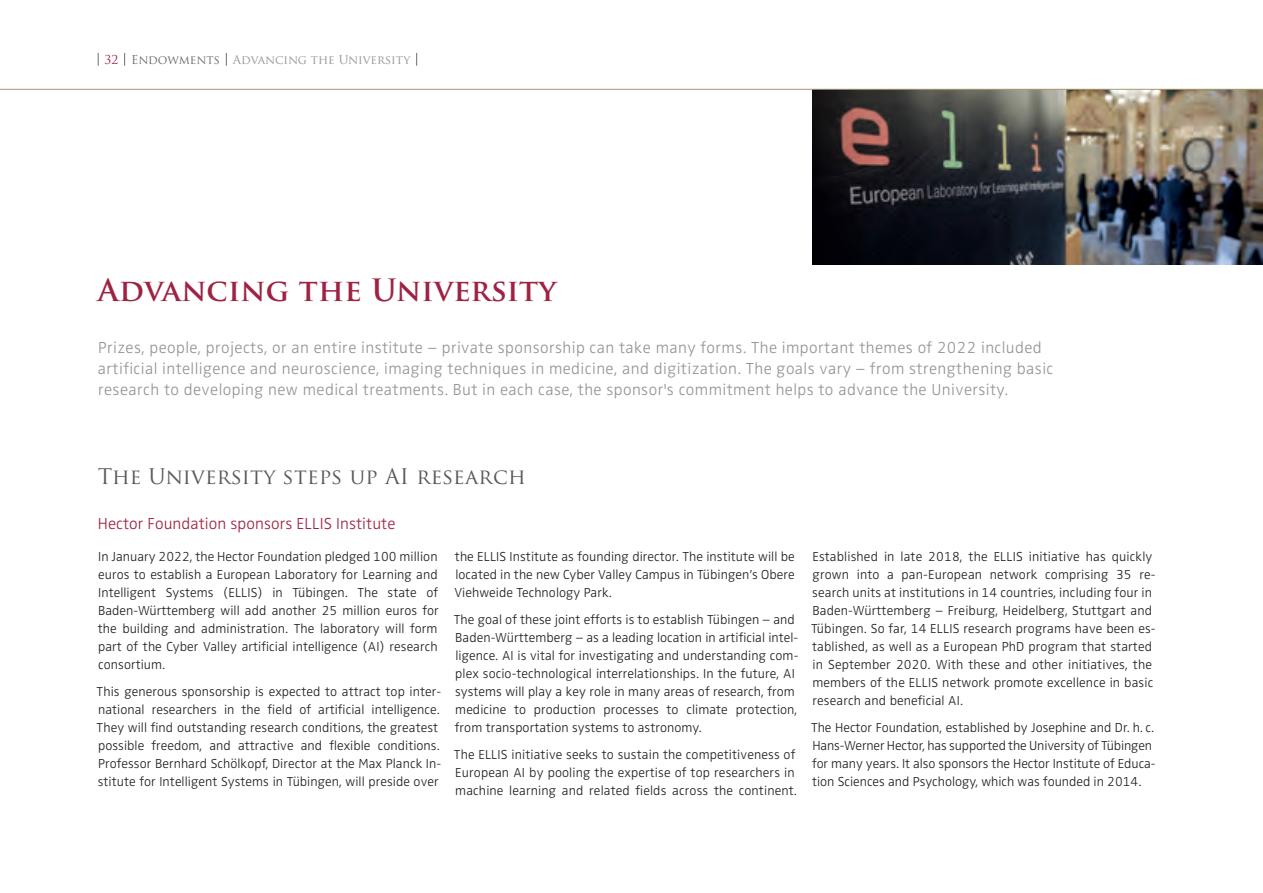
<style>
.page{position:relative;width:1263px;height:893px;background:#fff}
.page>*{position:absolute;margin:0;border:0;box-sizing:border-box;transform-origin:0 0}
.t1{font:700 30px "Trajan Pro";letter-spacing:.01em;color:#9e2343}
.t2{font:21px "Trajan Pro";letter-spacing:.01em;color:#57585a}
.t3{font:300 16.5px/21px "Zwo OT";letter-spacing:.025em;color:#939598}
.t4{font:300 16.5px "Zwo OT";letter-spacing:.005em;color:#9e2343}
.t5{font:300 13.5px/18px "Zwo OT";letter-spacing:.005em;color:#231f20}
.t6{font:12px "Trajan Pro";color:#939598}
.s1{color:#9e2343}
.s2{color:#6c6d70}
</style>
<div class="page">
<svg style="left:98px;top:53px;width:1px;height:13px"></svg>
<svg style="left:124px;top:53px;width:1px;height:13px"></svg>
<svg style="left:226px;top:53px;width:1px;height:13px"></svg>
<svg style="left:416px;top:53px;width:1px;height:13px"></svg>
<img style="left:812px;top:90px;width:451px;height:174px">
<hr style="left:0;top:89px;width:1263px;height:1px;background:#a7996e">
<p class="t6" style="left:105px;top:52px;width:307px"><span class="s1">32</span> <span class="s2">Endowments</span> Advancing the University</p>
<h1 class="t1" style="left:98px;top:272px;width:460px">Advancing the University</h1>
<p class="t3" style="left:98px;top:337px;width:957px">Prizes, people, projects, or an entire institute – private sponsorship can take many forms. The important themes of 2022 included artificial intelligence and neuroscience, imaging techniques in medicine, and digitization. The goals vary – from strengthening basic research to developing new medical treatments. But in each case, the sponsor's commitment helps to advance the University.</p>
<h2 class="t2" style="left:98px;top:463px;width:430px">The University steps up AI research</h2>
<p class="t4" style="left:98px;top:514px;width:299px">Hector Foundation sponsors ELLIS Institute</p>
<p class="t5" style="left:98px;top:548px;width:342px;text-align:justify">In January 2022, the Hector Foundation pledged 100 million euros to establish a European Laboratory for Learning and Intelligent Systems (ELLIS) in Tübingen. The state of Baden-Württemberg will add another 25 million euros for the building and administration. The laboratory will form part of the Cyber Valley artificial intelligence (AI) research consortium.</p>
<p class="t5" style="left:97px;top:683px;width:346px">This generous sponsorship is expected to attract top inter&shy;national researchers in the field of artificial intelligence.<br>They will find outstanding research conditions, the greatest possible freedom, and attractive and flexible conditions.<br>Professor Bernhard Schölkopf, Director at the Max Planck In&shy;stitute for Intelligent Systems in Tübingen, will preside over</p>
<p class="t5" style="left:454px;top:548px;width:342px;text-align:justify">the ELLIS Institute as founding director. The institute will be located in the new Cyber Valley Campus in Tübingen’s Obere Viehweide Technology Park.</p>
<p class="t5" style="left:454px;top:611px;width:346px">The goal of these joint efforts is to establish Tübingen – and Baden-Württemberg – as a leading location in artificial intel&shy;ligence. AI is vital for investigating and understanding com&shy;plex socio-technological interrelationships. In the future, AI systems will play a key role in many areas of research, from medicine to production processes to climate protection, from transportation systems to astronomy.</p>
<p class="t5" style="left:454px;top:746px;width:345px">The ELLIS initiative seeks to sustain the competitiveness of<br>European AI by pooling the expertise of top researchers in machine learning and related fields across the continent.</p>
<p class="t5" style="left:811px;top:548px;width:346px">Established in late 2018, the ELLIS initiative has quickly grown into a pan-European network comprising 35 re&shy;search units at institutions in 14 countries, including four in Baden-Württemberg – Freiburg, Heidelberg, Stuttgart and Tübingen. So far, 14 ELLIS research programs have been es&shy;tablished, as well as a European PhD program that started in September 2020. With these and other initiatives, the members of the ELLIS network promote excellence in basic research and beneficial AI.</p>
<p class="t5" style="left:811px;top:719px;width:346px">The Hector Foundation, established by Josephine and Dr. h. c.<br>Hans-Werner Hector, has supported the University of Tübingen for many years. It also sponsors the Hector Institute of Educa&shy;tion Sciences and Psychology, which was founded in 2014.</p>
</div>
